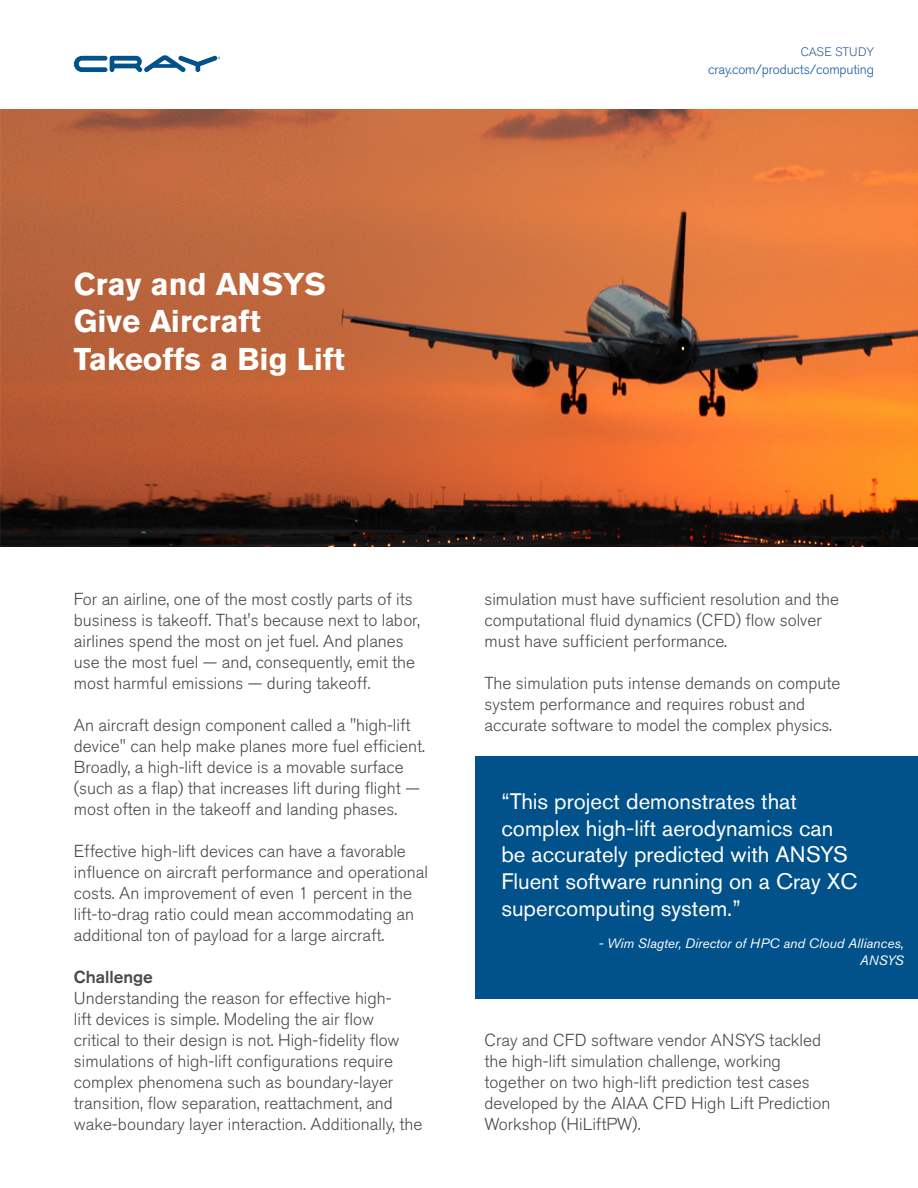
<style>
.page{position:relative;width:918px;height:1188px;background:#fff}
.page>*{position:absolute;margin:0;border:0;box-sizing:border-box;transform-origin:0 0}
.t1{font:700 31.2px/37.5px "Akzidenz Grotesk BE";color:#fff}
.t2{font:22.2px/26.7px "Akzidenz Grotesk BE";color:#fff}
.t3{font:300 17.25px/21px "Akzidenz Grotesk BE";color:#494a4b}
.t4{font:500 17.25px "Akzidenz Grotesk BE";color:#494a4b}
.t5{font:italic 13.5px "Akzidenz Grotesk BE";color:#fff}
.Body_Text{font:300 13.5px "Akzidenz Grotesk BE";letter-spacing:-.01em;color:#175d9e}
.Body_Text-2{font:300 12.3px "Akzidenz Grotesk BE";letter-spacing:-.01em;color:#346195}
</style>
<div class="page">
<svg style="left:74px;top:55px;width:146px;height:17px"></svg>
<div style="left:475px;top:756px;width:443px;height:242px;background:#01518a"></div>
<img style="left:0;top:110px;width:918px;height:437px">
<p class="t1" style="left:74px;top:265px;width:273px">Cray and ANSYS<br>Give Aircraft<br>Takeoffs a Big Lift</p>
<p class="Body_Text-2" style="left:801px;top:45px;width:75px">CASE STUDY</p>
<p class="Body_Text" style="left:708px;top:62px;width:168px">cray.com/products/computing</p>
<p class="t3" style="left:74px;top:589px;width:348px">For an airline, one of the most costly parts of its business is takeoff. That's because next to labor, airlines spend the most on jet fuel. And planes use the most fuel — and, consequently, emit the most harmful emissions — during takeoff.</p>
<p class="t3" style="left:74px;top:715px;width:353px">An aircraft design component called a "high-lift device" can help make planes more fuel efficient.<br>Broadly, a high-lift device is a movable surface (such as a flap) that increases lift during flight — most often in the takeoff and landing phases.</p>
<p class="t3" style="left:74px;top:841px;width:356px">Effective high-lift devices can have a favorable influence on aircraft performance and operational costs. An improvement of even 1 percent in the lift-to-drag ratio could mean accommodating an additional ton of payload for a large aircraft.</p>
<p class="t4" style="left:74px;top:967px;width:81px">Challenge</p>
<p class="t3" style="left:74px;top:988px;width:350px">Understanding the reason for effective high-<br>lift devices is simple. Modeling the air flow critical to their design is not. High-fidelity flow simulations of high-lift configurations require complex phenomena such as boundary-layer transition, flow separation, reattachment, and wake-boundary layer interaction. Additionally, the</p>
<p class="t3" style="left:484px;top:589px;width:356px">simulation must have sufficient resolution and the computational fluid dynamics (CFD) flow solver must have sufficient performance.</p>
<p class="t3" style="left:484px;top:673px;width:357px">The simulation puts intense demands on compute system performance and requires robust and accurate software to model the complex physics.</p>
<p class="t2" style="left:501px;top:788px;width:357px">“This project demonstrates that complex high-lift aerodynamics can be accurately predicted with ANSYS Fluent software running on a Cray XC supercomputing system.”</p>
<p class="t5" style="left:599px;top:936px;width:307px">- Wim Slagter, Director of HPC and Cloud Alliances,</p>
<p class="t5" style="left:860px;top:952px;width:46px">ANSYS</p>
<p class="t3" style="left:484px;top:1030px;width:348px">Cray and CFD software vendor ANSYS tackled the high-lift simulation challenge, working together on two high-lift prediction test cases developed by the AIAA CFD High Lift Prediction Workshop (HiLiftPW).</p>
</div>
